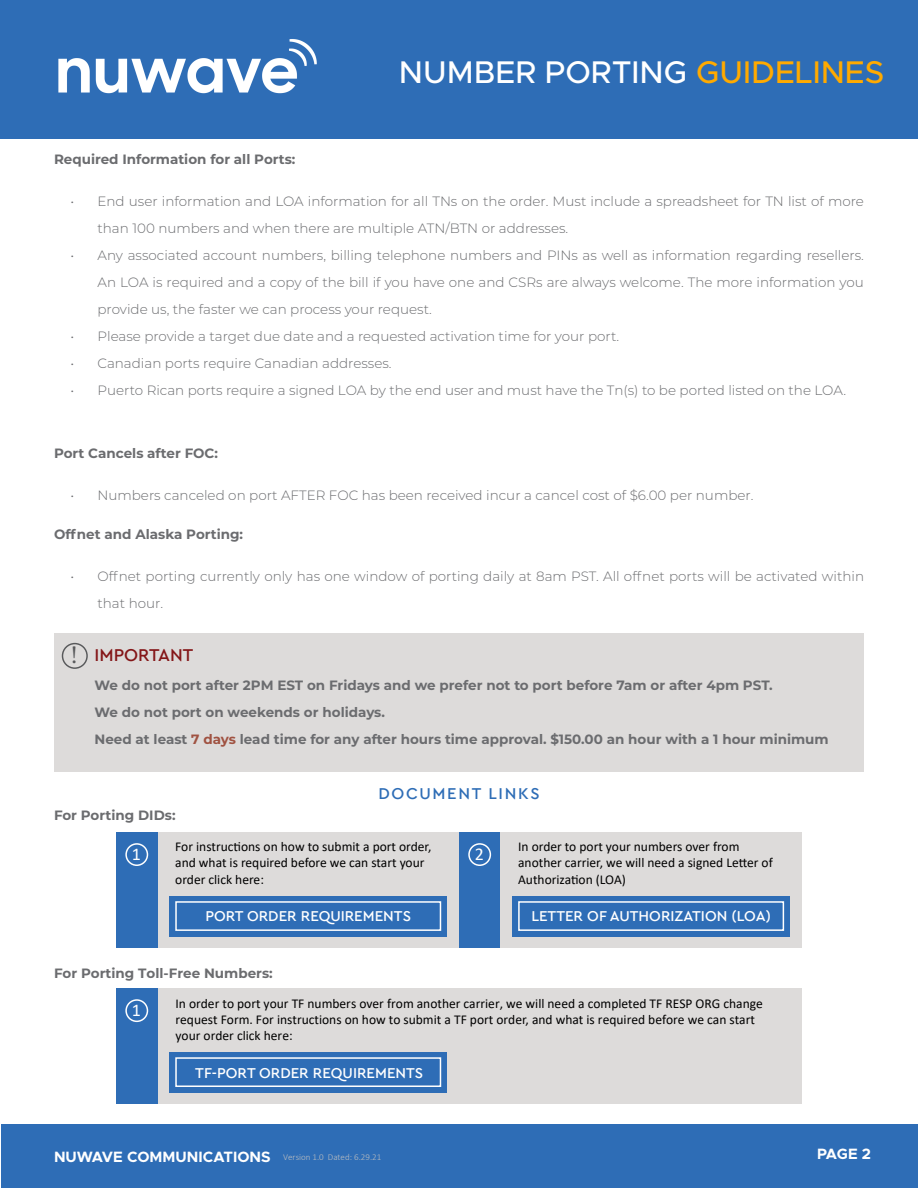
<style>
.page{position:relative;width:918px;height:1188px;background:#fff}
.page>*{position:absolute;margin:0;border:0;box-sizing:border-box;transform-origin:0 0}
.t1{font:500 31.5px "Metropolis";color:#fff}
.t2{font:25.05px "Minion Pro";color:#58595b}
.t3{font:500 18px "Cera PRO Modern";color:#841618}
.t4{font:18px "Calibri";color:#fff}
.t5{font:500 16.5px "Cera PRO Modern";letter-spacing:.1em;color:#2e6db6}
.t6{font:500 15px "Cera PRO Modern";color:#fff}
.t7{font:700 15px "Metropolis";color:#fff}
.t8{font:300 13.5px/27px "Montserrat";color:#6b6c6f}
.t9{font:13.5px/16.2px "Calibri";color:#000}
.t10{font:700 13.5px/27px "Montserrat";color:#6b6c6f}
.t11{font:300 9px "Calibri";color:#bcbec0}
.s1{color:#fa0}
.s2{color:#a05241}
.s3{font-family:"Metropolis";font-weight:700;font-size:15px;color:#fff}
</style>
<div class="page">
<div style="left:0;top:0;width:918px;height:138px;background:#2e6db6"></div>
<img style="left:58px;top:39px;width:259px;height:55px">
<div style="left:54px;top:633px;width:810px;height:139px;background:#dddbda"></div>
<div style="left:158px;top:832px;width:301px;height:115px;background:#dddbda"></div>
<div style="left:116px;top:832px;width:42px;height:115px;background:#2e6db6"></div>
<div style="left:459px;top:832px;width:41px;height:115px;background:#2e6db6"></div>
<div style="left:500px;top:832px;width:302px;height:115px;background:#dddbda"></div>
<div style="left:62px;top:643px;width:26px;height:26px;border:1px solid #58595b;border-radius:50%"></div>
<div style="left:170px;top:896px;width:277px;height:40px;background:#2e6db6"></div>
<div style="left:175px;top:901px;width:266px;height:30px;border:2px solid #fff"></div>
<div style="left:513px;top:896px;width:277px;height:40px;background:#2e6db6"></div>
<div style="left:518px;top:901px;width:266px;height:30px;border:2px solid #fff"></div>
<div style="left:125px;top:843px;width:23px;height:23px;border:2px solid #fff;border-radius:50%"></div>
<div style="left:468px;top:843px;width:23px;height:23px;border:2px solid #fff;border-radius:50%"></div>
<div style="left:1px;top:1124px;width:917px;height:63px;background:#2e6db6"></div>
<div style="left:158px;top:988px;width:643px;height:116px;background:#dddbda"></div>
<div style="left:116px;top:988px;width:42px;height:116px;background:#2e6db6"></div>
<div style="left:170px;top:1052px;width:277px;height:40px;background:#2e6db6"></div>
<div style="left:175px;top:1057px;width:266px;height:30px;border:2px solid #fff"></div>
<div style="left:125px;top:999px;width:23px;height:23px;border:2px solid #fff;border-radius:50%"></div>
<h1 class="t1" style="left:399px;top:53px;width:487px">NUMBER PORTING <span class="s1">GUIDELINES</span></h1>
<p class="t10" style="left:54px;top:145px;width:243px">Required Information for all Ports:</p>
<p class="t8" style="left:97px;top:188px;width:768px;text-indent:-27px">• End user information and LOA information for all TNs on the order. Must include a spreadsheet for TN list of more than 100 numbers and when there are multiple ATN/BTN or addresses.</p>
<p class="t8" style="left:97px;top:242px;width:768px;text-align:justify;text-indent:-27px">• Any associated account numbers, billing telephone numbers and PINs as well as information regarding resellers.<br>An LOA is required and a copy of the bill if you have one and CSRs are always welcome. The more information you provide us, the faster we can process your request.</p>
<p class="t8" style="left:70px;top:323px;width:550px">• Please provide a target due date and a requested activation time for your port.</p>
<p class="t8" style="left:70px;top:350px;width:323px">• Canadian ports require Canadian addresses.</p>
<p class="t8" style="left:70px;top:377px;width:777px">• Puerto Rican ports require a signed LOA by the end user and must have the Tn(s) to be ported listed on the LOA.</p>
<p class="t10" style="left:54px;top:439px;width:165px">Port Cancels after FOC:</p>
<p class="t8" style="left:70px;top:481px;width:684px">• Numbers canceled on port AFTER FOC has been received incur a cancel cost of $6.00 per number.</p>
<p class="t10" style="left:54px;top:520px;width:191px">Offnet and Alaska Porting:</p>
<p class="t8" style="left:97px;top:562px;width:768px;text-indent:-27px">• Offnet porting currently only has one window of porting daily at 8am PST. All offnet ports will be activated within that hour.</p>
<h2 class="t2" style="left:71px;top:639px;width:8px">!</h2>
<h3 class="t3" style="left:94px;top:643px;width:100px">IMPORTANT</h3>
<p class="t10" style="left:94px;top:671px;width:736px">We do not port after 2PM EST on Fridays and we prefer not to port before 7am or after 4pm PST.<br>We do not port on weekends or holidays.<br>Need at least <span class="s2">7 days</span> lead time for any after hours time approval. $150.00 an hour with a 1 hour minimum</p>
<p class="t5" style="left:378px;top:782px;width:163px">DOCUMENT LINKS</p>
<p class="t10" style="left:54px;top:801px;width:123px">For Porting DIDs:</p>
<p class="t9" style="left:175px;top:838px;width:258px">For instructions on how to submit a port order, and what is required before we can start your order click here:</p>
<p class="t9" style="left:518px;top:838px;width:256px">In order to port your numbers over from another carrier, we will need a signed Letter of<br>Authorization (LOA)</p>
<h3 class="t4" style="left:132px;top:842px;width:11px">1</h3>
<h3 class="t4" style="left:475px;top:842px;width:11px">2</h3>
<p class="t6" style="left:205px;top:906px;width:207px">PORT ORDER REQUIREMENTS</p>
<p class="t6" style="left:531px;top:906px;width:241px">LETTER OF AUTHORIZATION (LOA)</p>
<p class="t10" style="left:54px;top:959px;width:220px">For Porting Toll-Free Numbers:</p>
<h3 class="t4" style="left:132px;top:998px;width:11px">1</h3>
<p class="t9" style="left:176px;top:995px;width:589px">In order to port your TF numbers over from another carrier, we will need a completed TF RESP ORG change request Form. For instructions on how to submit a TF port order, and what is required before we can start your order click here:</p>
<p class="t6" style="left:195px;top:1063px;width:230px">TF-PORT ORDER REQUIREMENTS</p>
<p class="t11" style="left:54px;top:1151px;width:329px"><span class="s3">NUWAVE COMMUNICATIONS</span> Version 1.0 Dated: 6.29.21</p>
<p class="t7" style="left:817px;top:1145px;width:56px">PAGE 2</p>
</div>
